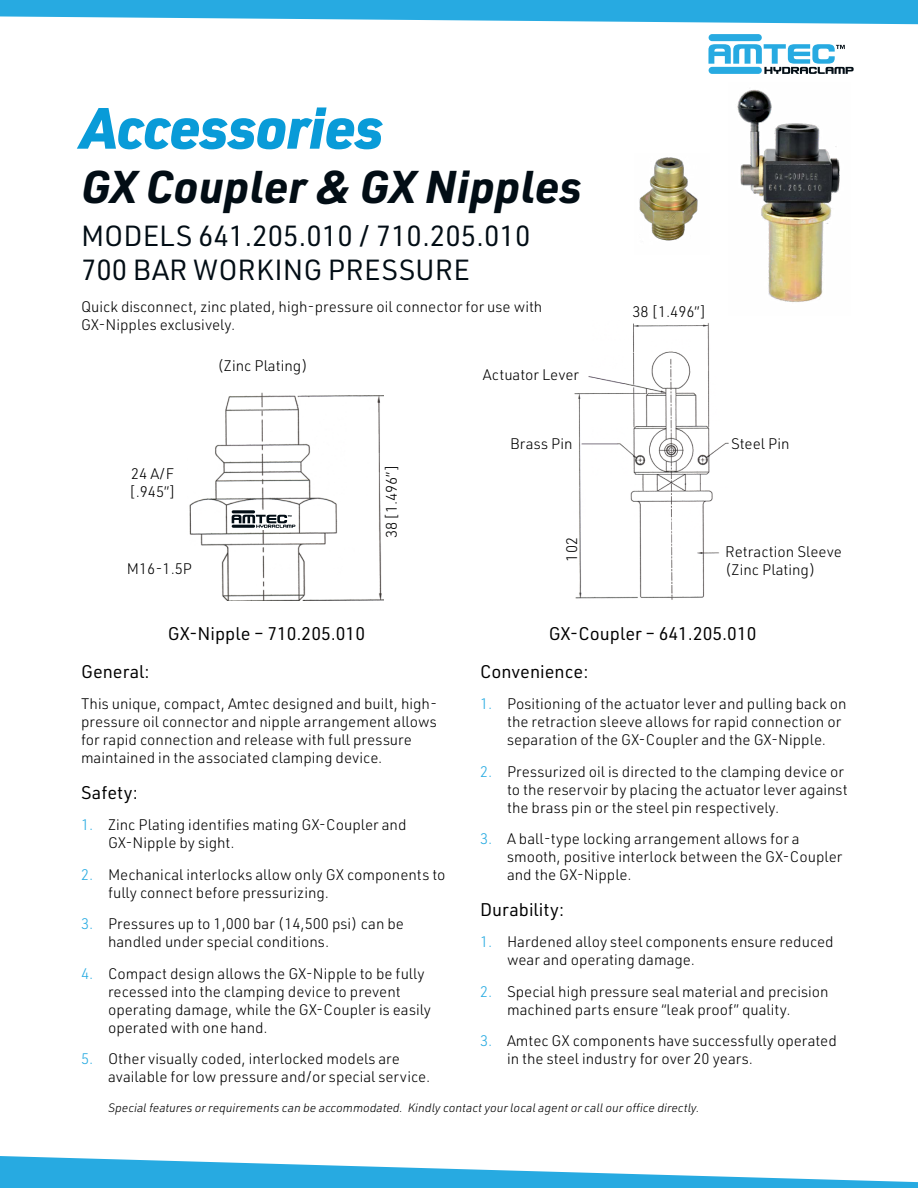
<style>
.page{position:relative;width:918px;height:1188px;background:#fff}
.page>*{position:absolute;margin:0;border:0;box-sizing:border-box;transform-origin:0 0}
.t1{font:italic 900 57px "URWDIN";letter-spacing:-.02em;color:#099bd8}
.t2{font:italic 700 45px "URWDIN";color:#020d15}
.t3{font:28.5px/34.2px "URWDIN";color:#020d15}
.t4{font:18px "URWDIN";color:#000}
.t5{font:300 15px/18px "URWDIN";color:#000}
.t6{font:italic 300 12px "URWDIN";color:#000}
.s1{color:#27aae1}
</style>
<div class="page">
<svg style="left:0;top:1156px;width:918px;height:32px;fill:#27aae1"></svg>
<svg style="left:0;top:0;width:918px;height:25px"></svg>
<div style="left:709px;top:34px;width:53px;height:7px;background:#27aae1;border-radius:4px"></div>
<svg style="left:708px;top:44px;width:146px;height:30px"></svg>
<img style="left:574px;top:323px;width:155px;height:277px">
<img style="left:189px;top:392px;width:195px;height:209px">
<img style="left:737px;top:90px;width:103px;height:212px">
<img style="left:639px;top:157px;width:59px;height:84px">
<svg style="left:235px;top:511px;width:56px;height:19px"></svg>
<hr style="left:232px;top:510px;width:23px;height:3px;background:#020d15;border-radius:2px">
<svg style="left:232px;top:515px;width:63px;height:13px"></svg>
<h1 class="t1" style="left:81px;top:89px;width:304px">Accessories</h1>
<h2 class="t2" style="left:81px;top:156px;width:502px">GX Coupler &amp; GX Nipples</h2>
<h3 class="t3" style="left:81px;top:218px;width:451px">MODELS 641.205.010 / 710.205.010<br>700 BAR WORKING PRESSURE</h3>
<p class="t5" style="left:81px;top:297px;width:463px">Quick disconnect, zinc plated, high-pressure oil connector for use with<br>GX-Nipples exclusively.</p>
<p class="t5" style="left:218px;top:356px;width:92px">(Zinc Plating)</p>
<p class="t5" style="left:129px;top:464px;width:48px">24 A/F [.945”]</p>
<p class="t5" style="left:127px;top:559px;width:67px">M16-1.5P</p>
<p class="t5" style="left:382px;top:538px;width:75px;rotate:-90deg">38 [1.496”]</p>
<p class="t5" style="left:483px;top:365px;width:98px">Actuator Lever</p>
<p class="t5" style="left:510px;top:434px;width:64px">Brass Pin</p>
<p class="t5" style="left:563px;top:562px;width:26px;rotate:-90deg">102</p>
<p class="t5" style="left:632px;top:302px;width:75px">38 [1.496”]</p>
<p class="t5" style="left:731px;top:434px;width:60px">Steel Pin</p>
<p class="t5" style="left:725px;top:543px;width:118px">Retraction Sleeve (Zinc Plating)</p>
<p class="t4" style="left:168px;top:622px;width:199px">GX-Nipple – 710.205.010</p>
<p class="t4" style="left:549px;top:622px;width:209px">GX-Coupler – 641.205.010</p>
<p class="t4" style="left:81px;top:660px;width:70px">General:</p>
<p class="t5" style="left:81px;top:695px;width:358px">This unique, compact, Amtec designed and built, high&shy;pressure oil connector and nipple arrangement allows for rapid connection and release with full pressure maintained in the associated clamping device.</p>
<p class="t4" style="left:81px;top:780px;width:58px">Safety:</p>
<p class="t5" style="left:108px;top:815px;width:300px;text-indent:-27px"><span class="s1">1.</span> Zinc Plating identifies mating GX-Coupler and<br>GX-Nipple by sight.</p>
<p class="t5" style="left:108px;top:865px;width:339px;text-indent:-27px"><span class="s1">2.</span> Mechanical interlocks allow only GX components to fully connect before pressurizing.</p>
<p class="t5" style="left:108px;top:914px;width:298px;text-indent:-27px"><span class="s1">3.</span> Pressures up to 1,000 bar (14,500 psi) can be handled under special conditions.</p>
<p class="t5" style="left:108px;top:964px;width:325px;text-indent:-27px"><span class="s1">4.</span> Compact design allows the GX-Nipple to be fully recessed into the clamping device to prevent operating damage, while the GX-Coupler is easily operated with one hand.</p>
<p class="t5" style="left:108px;top:1049px;width:324px;text-indent:-27px"><span class="s1">5.</span> Other visually coded, interlocked models are available for low pressure and/or special service.</p>
<p class="t4" style="left:480px;top:660px;width:110px">Convenience:</p>
<p class="t5" style="left:507px;top:695px;width:341px;text-indent:-27px"><span class="s1">1.</span> Positioning of the actuator lever and pulling back on the retraction sleeve allows for rapid connection or separation of the GX-Coupler and the GX-Nipple.</p>
<p class="t5" style="left:507px;top:762px;width:342px;text-indent:-27px"><span class="s1">2.</span> Pressurized oil is directed to the clamping device or to the reservoir by placing the actuator lever against the brass pin or the steel pin respectively.</p>
<p class="t5" style="left:507px;top:830px;width:337px;text-indent:-27px"><span class="s1">3.</span> A ball-type locking arrangement allows for a smooth, positive interlock between the GX-Coupler and the GX-Nipple.</p>
<p class="t4" style="left:480px;top:897px;width:86px">Durability:</p>
<p class="t5" style="left:507px;top:932px;width:328px;text-indent:-27px"><span class="s1">1.</span> Hardened alloy steel components ensure reduced wear and operating damage.</p>
<p class="t5" style="left:507px;top:982px;width:323px;text-indent:-27px"><span class="s1">2.</span> Special high pressure seal material and precision machined parts ensure “leak proof” quality.</p>
<p class="t5" style="left:507px;top:1031px;width:331px;text-indent:-27px"><span class="s1">3.</span> Amtec GX components have successfully operated in the steel industry for over 20 years.</p>
<p class="t6" style="left:108px;top:1100px;width:593px">Special features or requirements can be accommodated. Kindly contact your local agent or call our office directly.</p>
</div>
